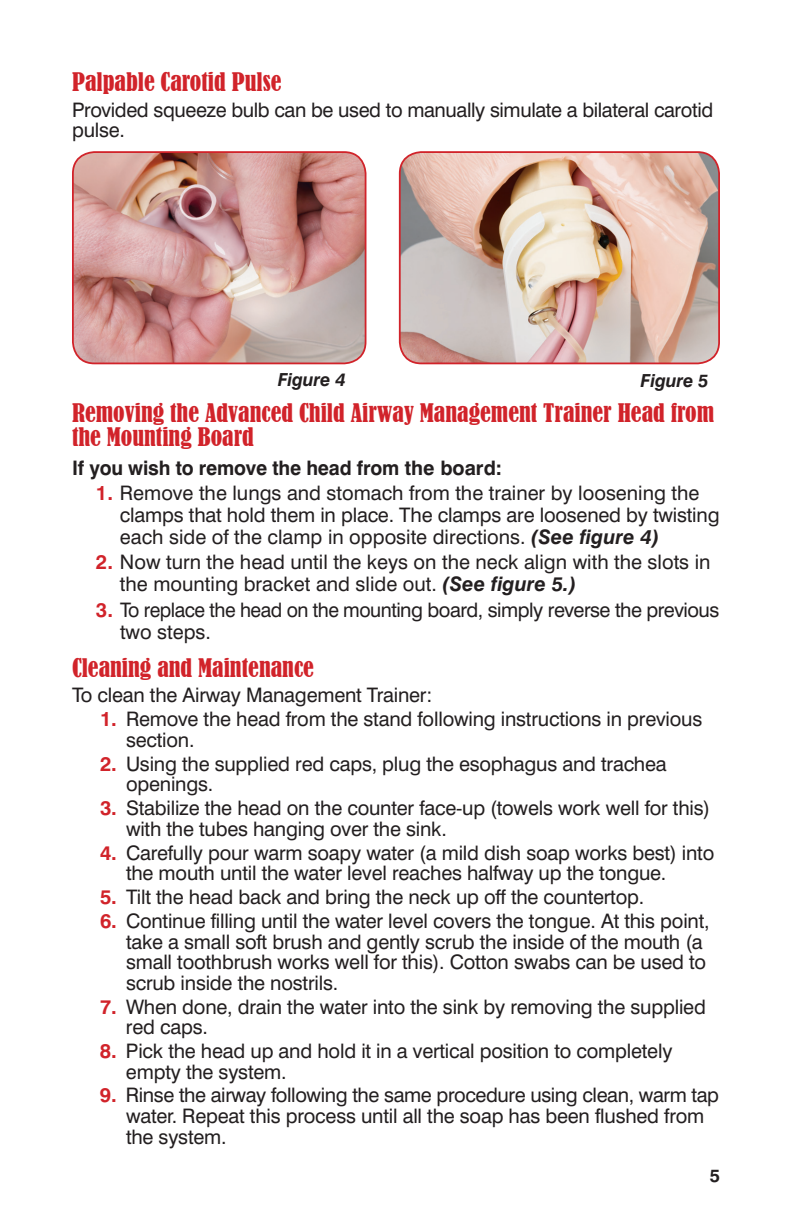
<style>
.page{position:relative;width:792px;height:1224px;background:#fff}
.page>*{position:absolute;margin:0;border:0;box-sizing:border-box;transform-origin:0 0}
.t1{font:condensed 24px/24px "Bernard";color:#d1232a}
.t2{font:20px/20.6px "Swiss 721 BT";letter-spacing:-.01em;color:#231f20}
.t3{font:700 20px "Swiss 721 BT";letter-spacing:-.01em;color:#231f20}
.t4{font:italic 700 18px "Swiss 721 BT";letter-spacing:-.01em;color:#231f20}
.t5{font:700 18px "Swiss 721 BT";color:#231f20}
.s1{font-weight:700;color:#d1232a}
.s2{font-weight:700;font-style:italic}
</style>
<div class="page">
<img style="left:400px;top:152px;width:319px;height:211px">
<div style="left:399px;top:151px;width:321px;height:213px;border:2px solid #d1232a;border-radius:22px"></div>
<img style="left:73px;top:152px;width:293px;height:211px">
<div style="left:72px;top:151px;width:294px;height:213px;border:2px solid #d1232a;border-radius:22px"></div>
<p class="t1" style="left:72px;top:70px;width:211px">Palpable Carotid Pulse</p>
<p class="t2" style="left:72px;top:99px;width:643px">Provided squeeze bulb can be used to manually simulate a bilateral carotid pulse.</p>
<p class="t4" style="left:278px;top:369px;width:69px">Figure 4</p>
<p class="t4" style="left:641px;top:370px;width:69px">Figure 5</p>
<p class="t1" style="left:72px;top:401px;width:644px">Removing the Advanced Child Airway Management Trainer Head from the Mounting Board</p>
<p class="t3" style="left:72px;top:456px;width:432px">If you wish to remove the head from the board:</p>
<p class="t2" style="left:120px;top:482px;width:601px;line-height:22px;text-indent:-24px"><span class="s1">1.</span> Remove the lungs and stomach from the trainer by loosening the clamps that hold them in place. The clamps are loosened by twisting each side of the clamp in opposite directions. <span class="s2">(See figure 4)</span></p>
<p class="t2" style="left:120px;top:551px;width:592px;line-height:22px;text-indent:-24px"><span class="s1">2.</span> Now turn the head until the keys on the neck align with the slots in the mounting bracket and slide out. <span class="s2">(See figure 5.)</span></p>
<p class="t2" style="left:120px;top:598px;width:601px;line-height:22px;text-indent:-24px"><span class="s1">3.</span> To replace the head on the mounting board, simply reverse the previous two steps.</p>
<p class="t1" style="left:72px;top:656px;width:244px">Cleaning and Maintenance</p>
<p class="t2" style="left:72px;top:685px;width:362px">To clean the Airway Management Trainer:</p>
<p class="t2" style="left:126px;top:709px;width:578px;text-indent:-26px"><span class="s1">1.</span> Remove the head from the stand following instructions in previous section.</p>
<p class="t2" style="left:126px;top:753px;width:542px;text-indent:-26px"><span class="s1">2.</span> Using the supplied red caps, plug the esophagus and trachea openings.</p>
<p class="t2" style="left:126px;top:798px;width:586px;text-indent:-26px"><span class="s1">3.</span> Stabilize the head on the counter face-up (towels work well for this) with the tubes hanging over the sink.</p>
<p class="t2" style="left:126px;top:842px;width:590px;text-indent:-26px"><span class="s1">4.</span> Carefully pour warm soapy water (a mild dish soap works best) into the mouth until the water level reaches halfway up the tongue.</p>
<p class="t2" style="left:100px;top:887px;width:546px"><span class="s1">5.</span> Tilt the head back and bring the neck up off the countertop.</p>
<p class="t2" style="left:126px;top:910px;width:585px;text-indent:-26px"><span class="s1">6.</span> Continue filling until the water level covers the tongue. At this point, take a small soft brush and gently scrub the inside of the mouth (a small toothbrush works well for this). Cotton swabs can be used to scrub inside the nostrils.</p>
<p class="t2" style="left:126px;top:996px;width:581px;text-indent:-26px"><span class="s1">7.</span> When done, drain the water into the sink by removing the supplied red caps.</p>
<p class="t2" style="left:126px;top:1040px;width:548px;text-indent:-26px"><span class="s1">8.</span> Pick the head up and hold it in a vertical position to completely empty the system.</p>
<p class="t2" style="left:126px;top:1085px;width:595px;text-indent:-26px"><span class="s1">9.</span> Rinse the airway following the same procedure using clean, warm tap water. Repeat this process until all the soap has been flushed from the system.</p>
<p class="t5" style="left:710px;top:1165px;width:12px">5</p>
</div>
